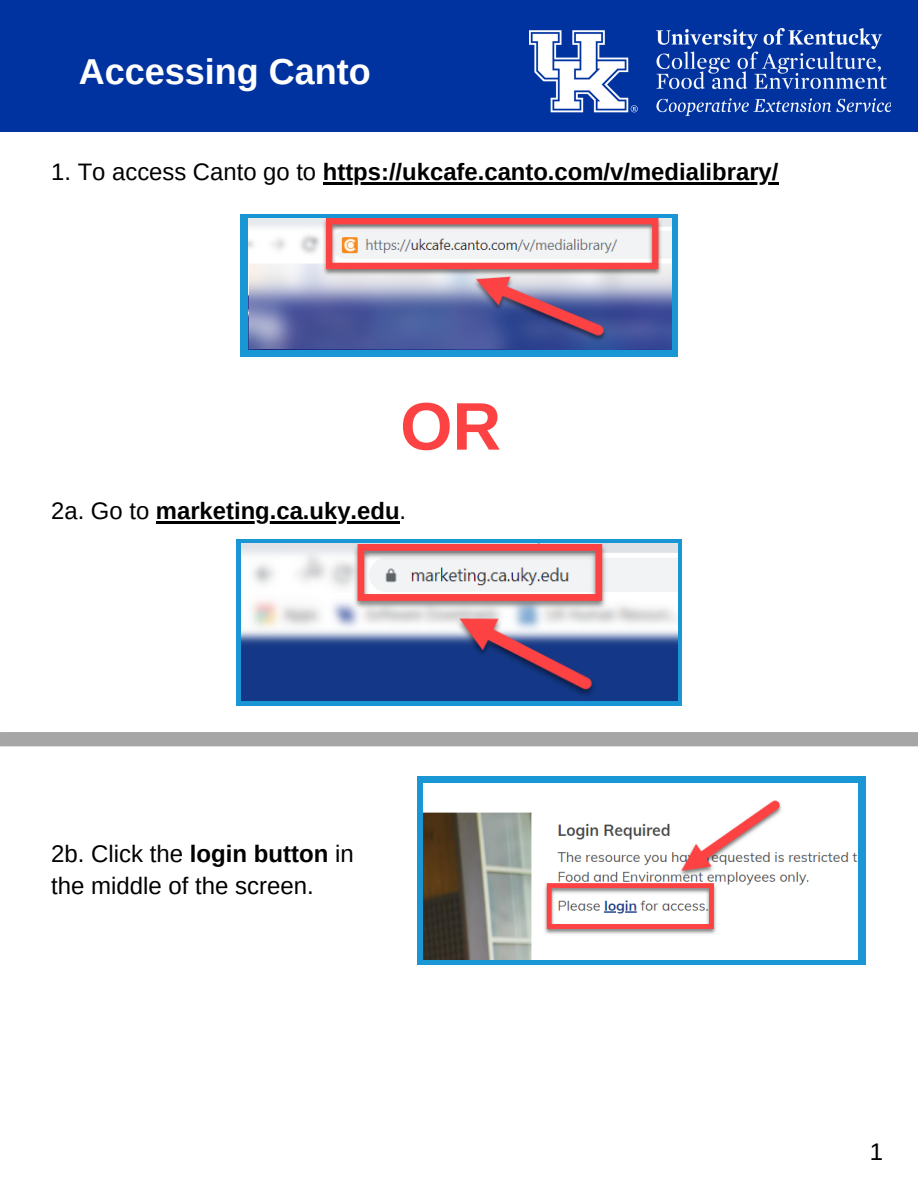
<style>
.page{position:relative;width:918px;height:1188px;background:#fff}
.page>*{position:absolute;margin:0;border:0;box-sizing:border-box;transform-origin:0 0}
.t1{font:700 67.35px "Arimo";color:#fc4242}
.t2{font:700 36px "Arimo";color:#fff}
.t3{font:24px/32.7px "Arimo";color:#000}
.t4{font:24px "Arimo";color:#000}
.t5{font:700 23.85px "Arimo";color:#000}
.s1{font-weight:400}
.s2{font-weight:700}
</style>
<div class="page">
<div style="left:0;top:0;width:918px;height:132px;background:#0033a0"></div>
<img style="left:530px;top:29px;width:361px;height:86px">
<svg style="left:241px;top:214px;width:437px;height:143px;background:#278fc9"></svg>
<svg style="left:236px;top:539px;width:445px;height:166px;background:#2695cf"></svg>
<div style="left:417px;top:776px;width:449px;height:189px;background:#1897d4"></div>
<img style="left:248px;top:219px;width:423px;height:130px">
<img style="left:241px;top:544px;width:437px;height:156px">
<div style="left:0;top:732px;width:918px;height:14px;background:#a6a6a6"></div>
<img style="left:423px;top:784px;width:434px;height:175px">
<hr style="left:323px;top:182px;width:456px;height:3px;background:#000">
<hr style="left:156px;top:521px;width:244px;height:2px;background:#000">
<p class="t2" style="left:79px;top:52px;width:293px">Accessing Canto</p>
<p class="t5" style="left:51px;top:158px;width:729px"><span class="s1">1. To access Canto go to</span> https://ukcafe.canto.com/v/medialibrary/</p>
<p class="t1" style="left:400px;top:389px;width:102px">OR</p>
<p class="t5" style="left:51px;top:497px;width:357px"><span class="s1">2a. Go to</span> marketing.ca.uky.edu<span class="s1">.</span></p>
<p class="t3" style="left:51px;top:837px;width:304px">2b. Click the <span class="s2">login button</span> in the middle of the screen.</p>
<p class="t4" style="left:870px;top:1138px;width:15px">1</p>
</div>
